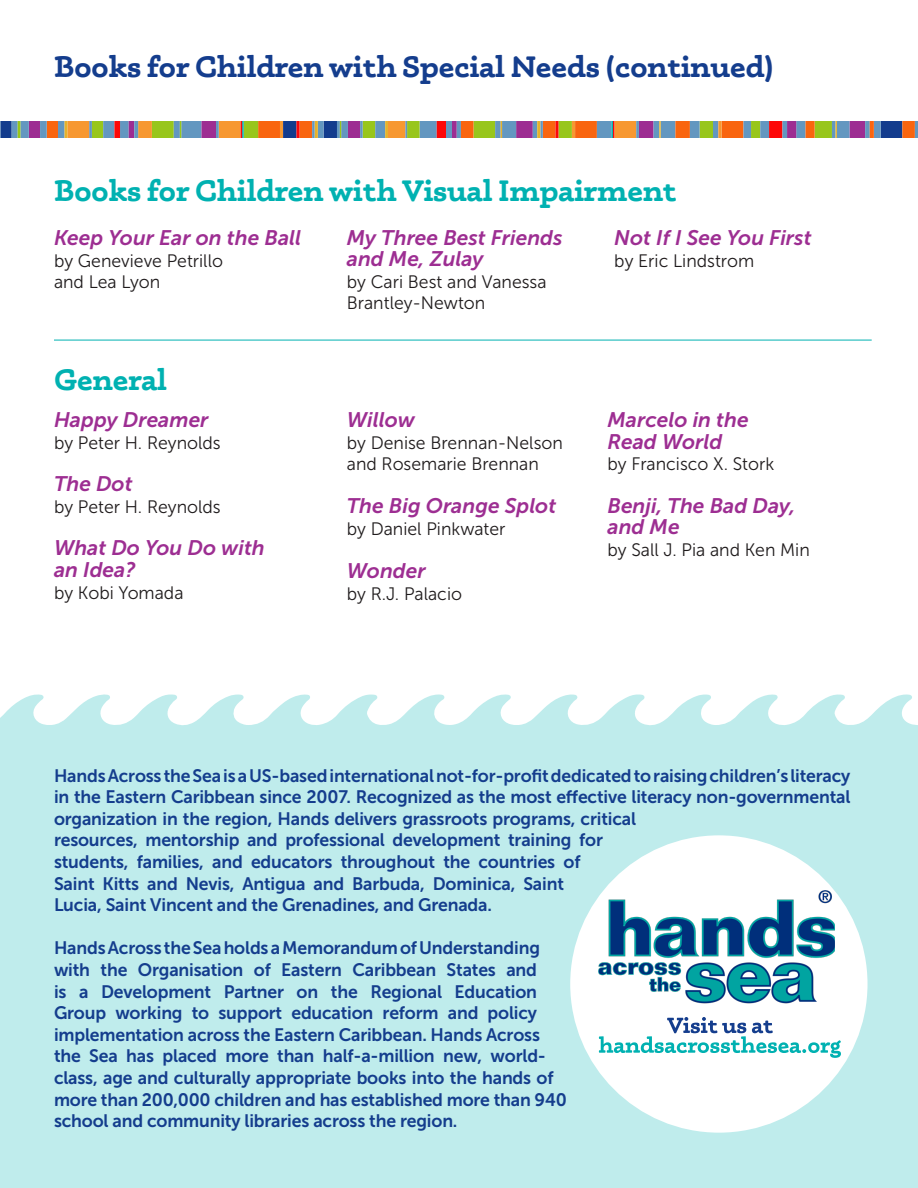
<style>
.page{position:relative;width:918px;height:1188px;background:#fff}
.page>*{position:absolute;margin:0;border:0;box-sizing:border-box;transform-origin:0 0}
.t1{font:700 30px "Phoreus Cherokee";color:#00b1b1}
.Book_Category{font:700 30px "Phoreus Cherokee";color:#143d8d}
.t2{font:italic 21px/21.6px "Museo Sans 700";color:#9d2e92}
.t3{font:18px/21.6px "Museo Sans 700";letter-spacing:-.01em;color:#143d8d}
.t4{font:18px/21.6px "Museo Sans 300";color:#1f1b1c}
</style>
<div class="page">
<div style="left:0;top:694px;width:918px;height:494px;background:#bfecec"></div>
<hr style="left:54px;top:340px;width:818px;height:1px;background:#00b1b1">
<svg style="left:0;top:122px;width:918px;height:16px;background:#a08166"></svg>
<div style="left:570px;top:835px;width:298px;height:298px;background:#fff;border-radius:50%"></div>
<img style="left:598px;top:890px;width:237px;height:114px">
<svg style="left:599px;top:1017px;width:242px;height:41px"></svg>
<p class="Book_Category" style="left:54px;top:48px;width:721px">Books for Children with Special Needs (continued)</p>
<p class="t1" style="left:54px;top:172px;width:624px">Books for Children with Visual Impairment</p>
<p class="t2" style="left:614px;top:227px;width:199px">Not If I See You First</p>
<p class="t4" style="left:614px;top:250px;width:141px">by Eric Lindstrom</p>
<p class="t2" style="left:54px;top:227px;width:249px">Keep Your Ear on the Ball</p>
<p class="t4" style="left:54px;top:250px;width:171px">by Genevieve Petrillo</p>
<p class="t4" style="left:54px;top:271px;width:108px">and Lea Lyon</p>
<p class="t2" style="left:347px;top:227px;width:217px;line-height:21px">My Three Best Friends and Me, Zulay</p>
<p class="t4" style="left:347px;top:271px;width:201px">by Cari Best and Vanessa<br>Brantley-Newton</p>
<p class="t1" style="left:54px;top:361px;width:114px">General</p>
<p class="t2" style="left:54px;top:409px;width:156px">Happy Dreamer</p>
<p class="t4" style="left:54px;top:432px;width:168px">by Peter H. Reynolds</p>
<p class="t2" style="left:54px;top:473px;width:80px">The Dot</p>
<p class="t4" style="left:54px;top:496px;width:168px">by Peter H. Reynolds</p>
<p class="t2" style="left:54px;top:537px;width:212px">What Do You Do with</p>
<p class="t2" style="left:54px;top:559px;width:83px">an Idea?</p>
<p class="t4" style="left:54px;top:582px;width:131px">by Kobi Yomada</p>
<p class="t2" style="left:347px;top:409px;width:70px">Willow</p>
<p class="t4" style="left:347px;top:432px;width:218px">by Denise Brennan-Nelson and Rosemarie Brennan</p>
<p class="t2" style="left:347px;top:495px;width:211px">The Big Orange Splot</p>
<p class="t4" style="left:347px;top:518px;width:160px">by Daniel Pinkwater</p>
<p class="t2" style="left:347px;top:560px;width:80px">Wonder</p>
<p class="t4" style="left:347px;top:583px;width:117px">by R.J. Palacio</p>
<p class="t2" style="left:608px;top:409px;width:143px">Marcelo in the<br>Read World</p>
<p class="t4" style="left:608px;top:453px;width:168px">by Francisco X. Stork</p>
<p class="t2" style="left:608px;top:495px;width:189px">Benji, The Bad Day, and Me</p>
<p class="t4" style="left:608px;top:539px;width:204px">by Sall J. Pia and Ken Min</p>
<p class="t3" style="left:54px;top:764px;width:798px">Hands Across the Sea is a US-based international not-for-profit dedicated to raising children’s literacy in the Eastern Caribbean since 2007. Recognized as the most effective literacy non-governmental organization in the region, Hands delivers grassroots programs, critical<br>resources, mentorship and professional development training for<br>students, families, and educators throughout the countries of<br>Saint Kitts and Nevis, Antigua and Barbuda, Dominica, Saint<br>Lucia, Saint Vincent and the Grenadines, and Grenada.</p>
<p class="t3" style="left:54px;top:937px;width:514px">Hands Across the Sea holds a Memorandum of Understanding with the Organisation of Eastern Caribbean States and<br>is a Development Partner on the Regional Education Group working to support education reform and policy implementation across the Eastern Caribbean. Hands Across the Sea has placed more than half-a-million new, world&shy;class, age and culturally appropriate books into the hands of more than 200,000 children and has established more than 940 school and community libraries across the region.</p>
</div>
